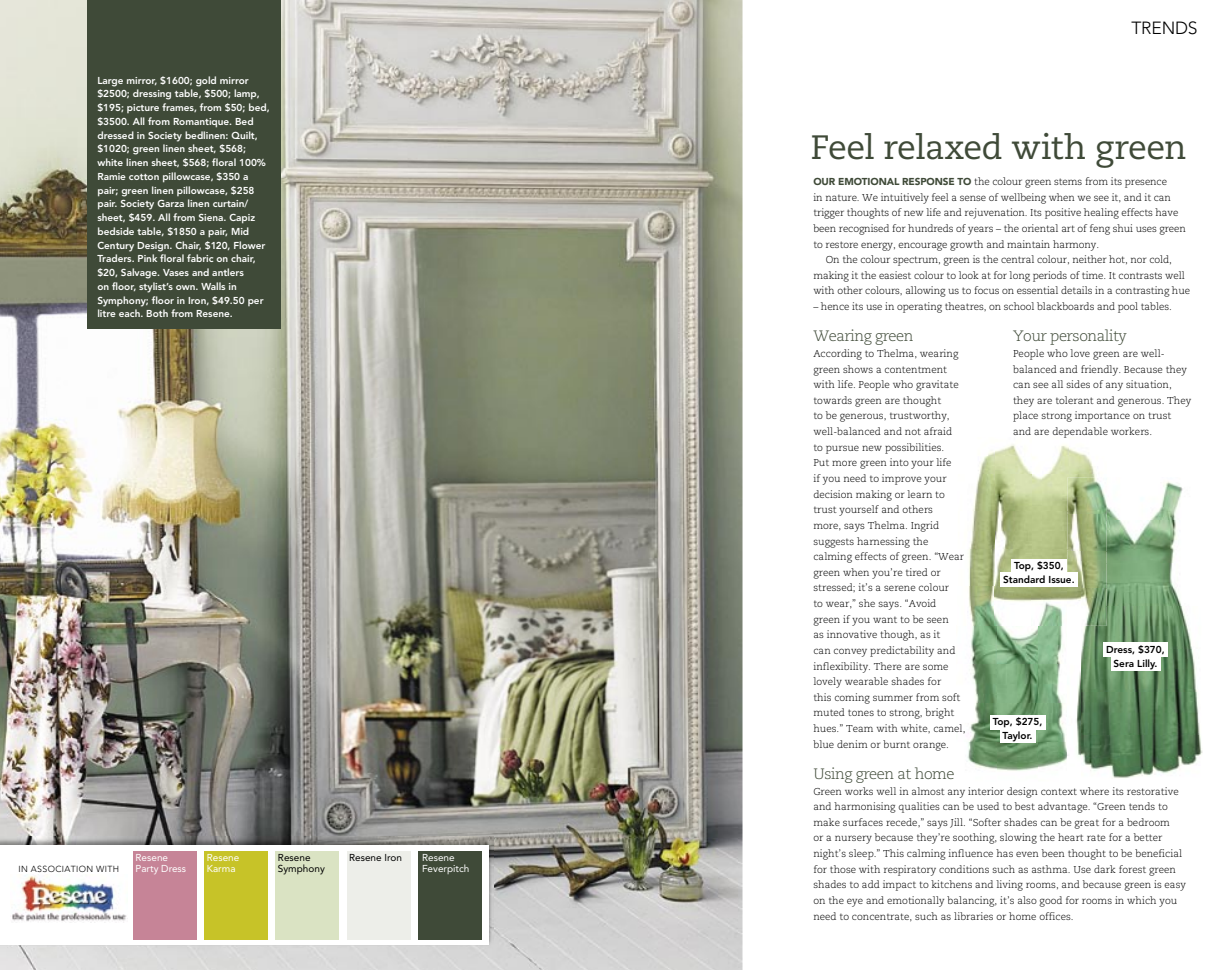
<style>
.page{position:relative;width:1209px;height:970px;background:#fff}
.page>*{position:absolute;margin:0;border:0;box-sizing:border-box;transform-origin:0 0}
.t1{font:33.75px "Caecilia";letter-spacing:-.02em;color:#3f4a38}
.t2{font:300 17.5px "Avenir";letter-spacing:-.01em;color:#000}
.t3{font:300 15px "Caecilia";letter-spacing:-.03em;color:#3f4a38}
.t4{font:300 10px/15.6px "Caecilia";color:#000}
.t5{font:800 10px/13.8px "Avenir";color:#fff}
.t6{font:800 10px/13.8px "Avenir";color:#000;text-align:center}
.t7{font:10px/11.2px "Avenir";color:#fff}
.t8{font:10px/11.2px "Avenir";color:#000}
.t9{font:300 8.75px "Avenir";letter-spacing:.04em;color:#000}
.s1{font-family:"Avenir";font-weight:900;color:#3f4a38}
</style>
<div class="page">
<img style="left:973px;top:444px;width:123px;height:68px">
<img style="left:969px;top:512px;width:98px;height:75px">
<img style="left:1080px;top:481px;width:122px;height:297px">
<img style="left:1067px;top:477px;width:39px;height:149px">
<img style="left:967px;top:626px;width:30px;height:143px">
<img style="left:997px;top:626px;width:70px;height:145px">
<img style="left:969px;top:587px;width:98px;height:39px">
<img style="left:1067px;top:587px;width:13px;height:169px">
<img style="left:0;top:0;width:742px;height:970px">
<div style="left:87px;top:0;width:193px;height:329px;background:#3f4a38"></div>
<div style="left:1011px;top:559px;width:55px;height:14px;background:#fff"></div>
<div style="left:1000px;top:572px;width:77px;height:15px;background:#fff"></div>
<div style="left:1103px;top:642px;width:64px;height:15px;background:#fff"></div>
<div style="left:1110px;top:656px;width:50px;height:15px;background:#fff"></div>
<div style="left:990px;top:715px;width:55px;height:14px;background:#fff"></div>
<div style="left:999px;top:729px;width:36px;height:14px;background:#fff"></div>
<img style="left:0;top:837px;width:493px;height:109px">
<div style="left:0;top:845px;width:489px;height:100px;background:#fff"></div>
<div style="left:133px;top:851px;width:63px;height:88px;background:#c68497"></div>
<div style="left:204px;top:851px;width:64px;height:88px;background:#c7c328"></div>
<div style="left:275px;top:851px;width:64px;height:88px;background:#dae3c3"></div>
<div style="left:347px;top:851px;width:63px;height:88px;background:#edeee9"></div>
<div style="left:418px;top:851px;width:64px;height:88px;background:#3f4a38"></div>
<img style="left:12px;top:875px;width:115px;height:47px">
<p class="t5" style="left:97px;top:73px;width:174px">Large mirror, $1600; gold mirror $2500; dressing table, $500; lamp, $195; picture frames, from $50; bed, $3500. All from Romantique. Bed dressed in Society bedlinen: Quilt, $1020; green linen sheet, $568; white linen sheet, $568; floral 100% Ramie cotton pillowcase, $350 a pair; green linen pillowcase, $258 pair. Society Garza linen curtain/ sheet, $459. All from Siena. Capiz bedside table, $1850 a pair, Mid Century Design. Chair, $120, Flower Traders. Pink floral fabric on chair, $20, Salvage. Vases and antlers<br>on floor, stylist’s own. Walls in Symphony; floor in Iron, $49.50 per litre each. Both from Resene.</p>
<p class="t7" style="left:135px;top:852px;width:52px">Resene<br>Party Dress</p>
<p class="t7" style="left:207px;top:852px;width:34px">Resene<br>Karma</p>
<p class="t8" style="left:278px;top:852px;width:48px">Resene<br>Symphony</p>
<p class="t8" style="left:349px;top:852px;width:54px">Resene Iron</p>
<p class="t7" style="left:422px;top:852px;width:34px">Resene</p>
<p class="t9" style="left:19px;top:863px;width:102px">IN ASSOCIATION WITH</p>
<p class="t7" style="left:422px;top:863px;width:49px">Feverpitch</p>
<h2 class="t2" style="left:1131px;top:17px;width:68px">TRENDS</h2>
<h1 class="t1" style="left:811px;top:128px;width:377px">Feel relaxed with green</h1>
<p class="t4" style="left:813px;top:174px;width:374px"><span class="s1">OUR EMOTIONAL RESPONSE TO</span> the colour green stems from its presence<br>in nature. We intuitively feel a sense of wellbeing when we see it, and it can trigger thoughts of new life and rejuvenation. Its positive healing effects have been recognised for hundreds of years – the oriental art of feng shui uses green to restore energy, encourage growth and maintain harmony.</p>
<p class="t4" style="left:813px;top:252px;width:378px;text-align:center">On the colour spectrum, green is the central colour, neither hot, nor cold, making it the easiest colour to look at for long periods of time. It contrasts well with other colours, allowing us to focus on essential details in a contrasting hue</p>
<p class="t4" style="left:813px;top:299px;width:360px">– hence its use in operating theatres, on school blackboards and pool tables.</p>
<h3 class="t3" style="left:1013px;top:328px;width:115px">Your personality</h3>
<p class="t4" style="left:1013px;top:346px;width:180px">People who love green are well&shy;balanced and friendly. Because they can see all sides of any situation, they are tolerant and generous. They place strong importance on trust and are dependable workers.</p>
<h3 class="t3" style="left:813px;top:328px;width:102px">Wearing green</h3>
<p class="t4" style="left:813px;top:346px;width:154px">According to Thelma, wearing green shows a contentment with life. People who gravitate towards green are thought<br>to be generous, trustworthy, well-balanced and not afraid<br>to pursue new possibilities.<br>Put more green into your life<br>if you need to improve your decision making or learn to trust yourself and others<br>more, says Thelma. Ingrid suggests harnessing the calming effects of green. “Wear green when you’re tired or stressed; it’s a serene colour<br>to wear,” she says. “Avoid green if you want to be seen<br>as innovative though, as it<br>can convey predictability and inflexibility. There are some lovely wearable shades for<br>this coming summer from soft muted tones to strong, bright hues.” Team with white, camel, blue denim or burnt orange.</p>
<p class="t6" style="left:1003px;top:559px;width:73px">Top, $350,<br>Standard Issue.</p>
<p class="t6" style="left:1106px;top:642px;width:60px">Dress, $370,<br>Sera Lilly.</p>
<p class="t6" style="left:992px;top:715px;width:51px">Top, $275,<br>Taylor.</p>
<h3 class="t3" style="left:813px;top:765px;width:143px">Using green at home</h3>
<p class="t4" style="left:813px;top:783px;width:374px">Green works well in almost any interior design context where its restorative and harmonising qualities can be used to best advantage. “Green tends to make surfaces recede,” says Jill. “Softer shades can be great for a bedroom<br>or a nursery because they’re soothing, slowing the heart rate for a better night’s sleep.” This calming influence has even been thought to be beneficial for those with respiratory conditions such as asthma. Use dark forest green shades to add impact to kitchens and living rooms, and because green is easy on the eye and emotionally balancing, it’s also good for rooms in which you need to concentrate, such as libraries or home offices.</p>
</div>
